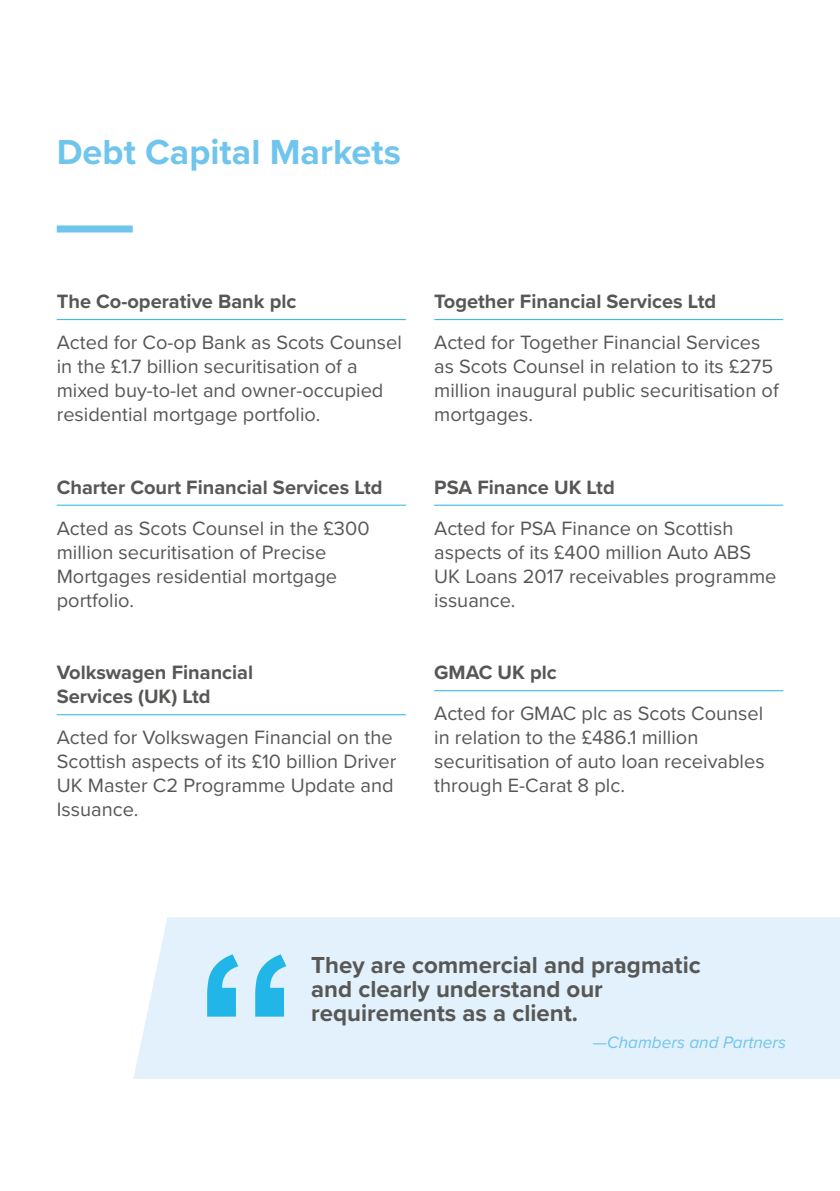
<style>
.page{position:relative;width:840px;height:1191px;background:#fff}
.page>*{position:absolute;margin:0;border:0;box-sizing:border-box;transform-origin:0 0}
.Bhead{font:700 36px "Proxima Nova";color:#6fc5ed}
.Quotes{font:700 24px/24px "Proxima Nova";color:#575756}
.Body_no_align{font:20px/24px "Proxima Nova";color:#575756}
.Chead{font:700 20px/24px "Proxima Nova";color:#575756}
.Quotes-2{font:italic 17.2px "Proxima Nova";color:#6fc5ed}
</style>
<div class="page">
<hr style="left:57px;top:319px;width:348px;height:1px;background:#21b6e7">
<hr style="left:434px;top:505px;width:348px;height:1px;background:#21b6e7">
<hr style="left:57px;top:714px;width:348px;height:1px;background:#21b6e7">
<hr style="left:434px;top:690px;width:348px;height:1px;background:#21b6e7">
<hr style="left:434px;top:319px;width:348px;height:1px;background:#21b6e7">
<hr style="left:57px;top:505px;width:349px;height:1px;background:#21b6e7">
<div style="left:57px;top:225px;width:76px;height:7px;background:#6fc5ed"></div>
<div style="left:133px;top:917px;width:706px;height:162px;background:#e2f1fc"></div>
<svg style="left:207px;top:954px;width:79px;height:62px;background:#79d1f0"></svg>
<p class="Bhead" style="left:57px;top:125px;width:345px">Debt Capital Markets</p>
<p class="Chead" style="left:57px;top:289px;width:241px">The Co-operative Bank plc</p>
<p class="Body_no_align" style="left:57px;top:329px;width:346px">Acted for Co-op Bank as Scots Counsel in the £1.7 billion securitisation of a mixed buy-to-let and owner-occupied residential mortgage portfolio.</p>
<p class="Chead" style="left:57px;top:474px;width:327px">Charter Court Financial Services Ltd</p>
<p class="Body_no_align" style="left:57px;top:515px;width:314px">Acted as Scots Counsel in the £300 million securitisation of Precise<br>Mortgages residential mortgage portfolio.</p>
<p class="Chead" style="left:57px;top:660px;width:198px">Volkswagen Financial<br>Services (UK) Ltd</p>
<p class="Body_no_align" style="left:57px;top:724px;width:341px">Acted for Volkswagen Financial on the<br>Scottish aspects of its £10 billion Driver<br>UK Master C2 Programme Update and<br>Issuance.</p>
<p class="Chead" style="left:434px;top:289px;width:283px">Together Financial Services Ltd</p>
<p class="Body_no_align" style="left:434px;top:329px;width:346px">Acted for Together Financial Services as Scots Counsel in relation to its £275 million inaugural public securitisation of mortgages.</p>
<p class="Chead" style="left:434px;top:474px;width:182px">PSA Finance UK Ltd</p>
<p class="Body_no_align" style="left:434px;top:515px;width:343px">Acted for PSA Finance on Scottish aspects of its £400 million Auto ABS<br>UK Loans 2017 receivables programme issuance.</p>
<p class="Chead" style="left:434px;top:660px;width:124px">GMAC UK plc</p>
<p class="Body_no_align" style="left:434px;top:700px;width:332px">Acted for GMAC plc as Scots Counsel in relation to the £486.1 million securitisation of auto loan receivables through E-Carat 8 plc.</p>
<p class="Quotes" style="left:311px;top:952px;width:391px">They are commercial and pragmatic and clearly understand our requirements as a client.</p>
<p class="Quotes-2" style="left:592px;top:1029px;width:194px">—Chambers and Partners</p>
</div>
